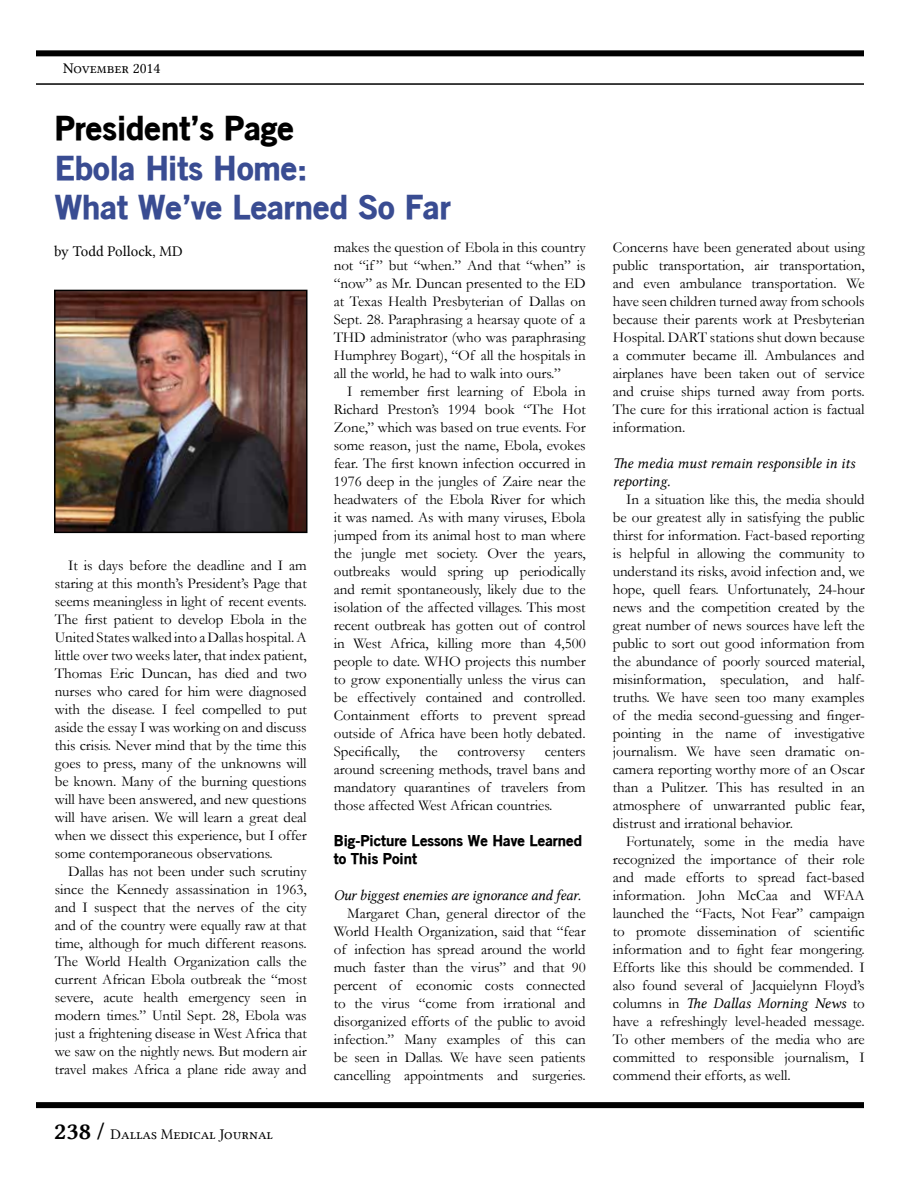
<style>
.page{position:relative;width:918px;height:1188px;background:#fff}
.page>*{position:absolute;margin:0;border:0;box-sizing:border-box;transform-origin:0 0}
.t1{font:900 33px/39.6px "Old Sans";color:#394c92}
.t2{font:900 33px "Old Sans";color:#000}
.t3{font:15px/18px "Garamond";letter-spacing:-.005em;color:#000;text-align:justify}
.t4{font:15px/18px "Lin Libertine I";letter-spacing:-.005em;color:#000}
.t5{font:900 15px/18px "Old Sans";color:#000}
.t6{font:15px "Lin Libertine Capitals";color:#000}
.t7{font:15px "Lin Libertine";color:#000}
.s1{font-family:"Lin Libertine Capitals B";font-size:24px}
.s2{font-family:"Garamond"}
</style>
<div class="page">
<div style="left:36px;top:50px;width:828px;height:6px;background:#000"></div>
<div style="left:36px;top:1102px;width:828px;height:6px;background:#000"></div>
<hr style="left:36px;top:83px;width:828px;height:2px;background:#000">
<img style="left:57px;top:293px;width:248px;height:237px">
<div style="left:54px;top:290px;width:254px;height:243px;border:2px solid #000"></div>
<p class="t6" style="left:63px;top:60px;width:99px">November 2014</p>
<h1 class="t2" style="left:55px;top:107px;width:241px">President’s Page</h1>
<h1 class="t1" style="left:55px;top:147px;width:397px">Ebola Hits Home:<br>What We’ve Learned So Far</h1>
<p class="t7" style="left:54px;top:242px;width:130px">by Todd Pollock, MD</p>
<p class="t3" style="left:334px;top:238px;width:253px">makes the question of Ebola in this country not “if ” but “when.” And that “when” is “now” as Mr. Duncan presented to the ED at Texas Health Presbyterian of Dallas on Sept. 28. Paraphrasing a hearsay quote of a THD administrator (who was paraphrasing Humphrey Bogart), “Of all the hospitals in all the world, he had to walk into ours.”</p>
<p class="t3" style="left:334px;top:382px;width:254px;text-indent:14px">I remember first learning of Ebola in Richard Preston’s 1994 book “The Hot Zone,” which was based on true events. For some reason, just the name, Ebola, evokes fear. The first known infection occurred in 1976 deep in the jungles of Zaire near the headwaters of the Ebola River for which it was named. As with many viruses, Ebola jumped from its animal host to man where the jungle met society. Over the years, outbreaks would spring up periodically and remit spontaneously, likely due to the isolation of the affected villages. This most recent outbreak has gotten out of control in West Africa, killing more than 4,500 people to date. WHO projects this number to grow exponentially unless the virus can be effectively contained and controlled.<br>Containment efforts to prevent spread outside of Africa have been hotly debated.<br>Specifically,</p>
<p class="t3" style="left:55px;top:556px;width:254px;text-indent:14px">It is days before the deadline and I am staring at this month’s President’s Page that seems meaningless in light of recent events.<br>The first patient to develop Ebola in the United States walked into a Dallas hospital. A little over two weeks later, that index patient, Thomas Eric Duncan, has died and two nurses who cared for him were diagnosed with the disease. I feel compelled to put aside the essay I was working on and discuss this crisis. Never mind that by the time this goes to press, many of the unknowns will be known. Many of the burning questions will have been answered, and new questions will have arisen. We will learn a great deal when we dissect this experience, but I offer some contemporaneous observations.</p>
<p class="t3" style="left:55px;top:862px;width:254px;text-indent:14px">Dallas has not been under such scrutiny since the Kennedy assassination in 1963, and I suspect that the nerves of the city and of the country were equally raw at that time, although for much different reasons.<br>The World Health Organization calls the current African Ebola outbreak the “most severe, acute health emergency seen in modern times.” Until Sept. 28, Ebola was just a frightening disease in West Africa that we saw on the nightly news. But modern air travel makes Africa a plane ride away and</p>
<p class="t3" style="left:419px;top:742px;width:20px">the</p>
<p class="t3" style="left:457px;top:742px;width:69px">controversy</p>
<p class="t3" style="left:334px;top:742px;width:253px;text-indent:211px">centers around screening methods, travel bans and mandatory quarantines of travelers from those affected West African countries.</p>
<p class="t5" style="left:334px;top:831px;width:250px">Big-Picture Lessons We Have Learned to This Point</p>
<p class="t4" style="left:334px;top:887px;width:249px">Our biggest enemies are ignorance and fear.</p>
<p class="t3" style="left:334px;top:904px;width:254px;text-indent:14px">Margaret Chan, general director of the World Health Organization, said that “fear of infection has spread around the world much faster than the virus” and that 90 percent of economic costs connected to the virus “come from irrational and disorganized efforts of the public to avoid infection.” Many examples of this can be seen in Dallas. We have seen patients cancelling appointments and surgeries.</p>
<p class="t6" style="left:54px;top:1126px;width:221px"><span class="s1">238 /</span> Dallas Medical Journal</p>
<p class="t3" style="left:613px;top:238px;width:254px">Concerns have been generated about using public transportation, air transportation, and even ambulance transportation. We have seen children turned away from schools because their parents work at Presbyterian Hospital. DART stations shut down because a commuter became ill. Ambulances and airplanes have been taken out of service and cruise ships turned away from ports.<br>The cure for this irrational action is factual information.</p>
<p class="t4" style="left:613px;top:455px;width:244px">The media must remain responsible in its reporting.</p>
<p class="t3" style="left:613px;top:490px;width:254px;text-indent:14px">In a situation like this, the media should be our greatest ally in satisfying the public thirst for information. Fact-based reporting is helpful in allowing the community to understand its risks, avoid infection and, we hope, quell fears. Unfortunately, 24-hour news and the competition created by the great number of news sources have left the public to sort out good information from the abundance of poorly sourced material, misinformation, speculation, and half&shy;truths. We have seen too many examples of the media second-guessing and finger&shy;pointing in the name of investigative journalism. We have seen dramatic on&shy;camera reporting worthy more of an Oscar than a Pulitzer. This has resulted in an atmosphere of unwarranted public fear, distrust and irrational behavior.</p>
<p class="t3" style="left:613px;top:832px;width:254px;text-indent:14px">Fortunately, some in the media have recognized the importance of their role and made efforts to spread fact-based information. John McCaa and WFAA launched the “Facts, Not Fear” campaign to promote dissemination of scientific information and to fight fear mongering.<br>Efforts like this should be commended. I also found several of Jacquielynn Floyd’s</p>
<p class="t4" style="left:613px;top:995px;width:254px"><span class="s2">columns in</span> The Dallas Morning News <span class="s2">to</span></p>
<p class="t3" style="left:613px;top:1012px;width:253px">have a refreshingly level-headed message.<br>To other members of the media who are committed to responsible journalism, I commend their efforts, as well.</p>
</div>
